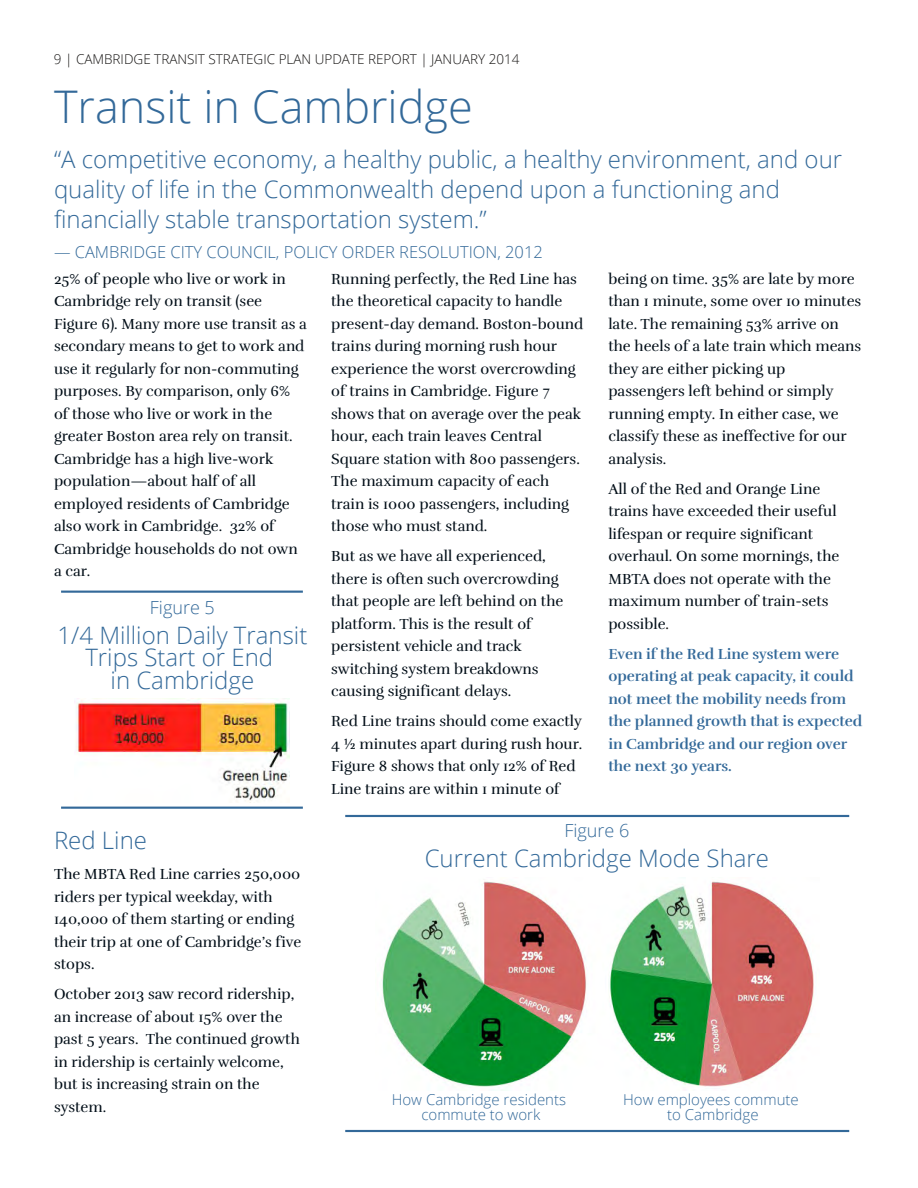
<style>
.page{position:relative;width:918px;height:1188px;background:#fff}
.page>*{position:absolute;margin:0;border:0;box-sizing:border-box;transform-origin:0 0}
.t1{font:300 45px "Open Sans";color:#336999}
.t2{font:300 24px/30px "Open Sans";color:#336999}
.t3{font:300 18px "Open Sans";color:#336999}
.t4{font:300 16.5px "Open Sans";color:#336999}
.t5{font:15px/22.5px "Rufina";color:#000d17}
.t6{font:700 15px/22.5px "Rufina";color:#336999}
.t7{font:300 15px/15px "Open Sans";color:#336999;text-align:center}
.t8{font:300 13.5px "Open Sans";color:#161413}
.s1{color:#161413}
</style>
<div class="page">
<hr style="left:345px;top:815px;width:504px;height:2px;background:#336999">
<img style="left:381px;top:881px;width:433px;height:206px">
<hr style="left:345px;top:1130px;width:504px;height:2px;background:#336999">
<img style="left:74px;top:698px;width:216px;height:103px">
<hr style="left:61px;top:591px;width:242px;height:2px;background:#336999">
<hr style="left:61px;top:807px;width:242px;height:2px;background:#336999">
<p class="t8" style="left:54px;top:50px;width:467px">9 | CAMBRIDGE TRANSIT STRATEGIC PLAN UPDATE REPORT | JANUARY 2014</p>
<h1 class="t1" style="left:54px;top:75px;width:420px">Transit in Cambridge</h1>
<h2 class="t2" style="left:54px;top:144px;width:790px">“A competitive economy, a healthy public, a healthy environment, and our quality of life in the Commonwealth depend upon a functioning and financially stable transportation system.”</h2>
<p class="t4" style="left:54px;top:241px;width:490px">— CAMBRIDGE CITY COUNCIL, POLICY ORDER RESOLUTION, 2012</p>
<p class="t5" style="left:54px;top:268px;width:254px">25% of people who live or work in<br>Cambridge rely on transit (see<br>Figure 6). Many more use transit as a secondary means to get to work and use it regularly for non-commuting purposes. By comparison, only 6% of those who live or work in the greater Boston area rely on transit.<br>Cambridge has a high live-work population—about half of all employed residents of Cambridge also work in Cambridge. 32% of<br>Cambridge households do not own a car.</p>
<p class="t3" style="left:150px;top:595px;width:66px">Figure 5</p>
<h2 class="t2" style="left:58px;top:623px;width:251px;line-height:22.5px;text-align:center">1/4 Million Daily Transit<br>Trips Start or End<br>in Cambridge</h2>
<h2 class="t2" style="left:54px;top:825px;width:94px">Red Line</h2>
<p class="t5" style="left:54px;top:863px;width:249px">The MBTA Red Line carries 250,000 riders per typical weekday, with<br>140,000 of them starting or ending their trip at one of Cambridge’s five stops.</p>
<p class="t5" style="left:54px;top:983px;width:247px">October 2013 saw record ridership, an increase of about 15% over the past 5 years. The continued growth in ridership is certainly welcome, but is increasing strain on the system.</p>
<p class="t5" style="left:331px;top:268px;width:254px">Running perfectly, the Red Line has the theoretical capacity to handle present-day demand. Boston-bound trains during morning rush hour experience the worst overcrowding of trains in Cambridge. Figure 7 shows that on average over the peak hour, each train leaves Central<br>Square station with 800 passengers.<br>The maximum capacity of each train is 1000 passengers, including those who must stand.</p>
<p class="t5" style="left:331px;top:545px;width:234px">But as we have all experienced, there is often such overcrowding that people are left behind on the platform. This is the result of persistent vehicle and track switching system breakdowns causing significant delays.</p>
<p class="t5" style="left:331px;top:710px;width:252px">Red Line trains should come exactly 4 ½ minutes apart during rush hour.<br>Figure 8 shows that only 12% of Red Line trains are within 1 minute of</p>
<p class="t5" style="left:608px;top:268px;width:254px">being on time. 35% are late by more than 1 minute, some over 10 minutes late. The remaining 53% arrive on the heels of a late train which means they are either picking up passengers left behind or simply running empty. In either case, we classify these as ineffective for our analysis.</p>
<p class="t5" style="left:608px;top:478px;width:233px">All of the Red and Orange Line trains have exceeded their useful lifespan or require significant overhaul. On some mornings, the<br>MBTA does not operate with the maximum number of train-sets possible<span class="s1">.</span></p>
<p class="t6" style="left:608px;top:643px;width:256px">Even if the Red Line system were operating at peak capacity, it could not meet the mobility needs from the planned growth that is expected in Cambridge and our region over the next 30 years.</p>
<p class="t3" style="left:564px;top:818px;width:66px">Figure 6</p>
<h2 class="t2" style="left:425px;top:842px;width:346px">Current Cambridge Mode Share</h2>
<p class="t7" style="left:392px;top:1092px;width:176px">How Cambridge residents commute to work</p>
<p class="t7" style="left:623px;top:1092px;width:177px">How employees commute to Cambridge</p>
</div>
